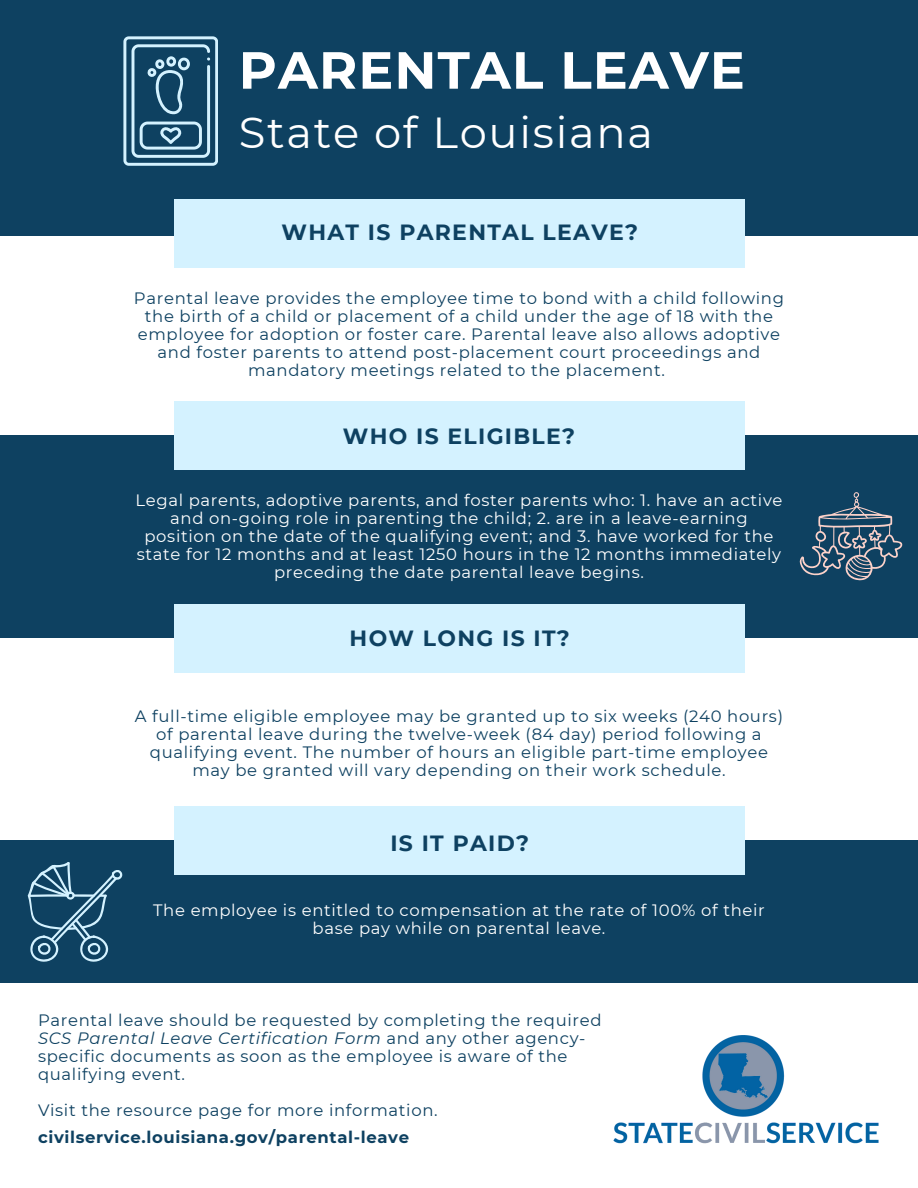
<style>
.page{position:relative;width:918px;height:1188px;background:#fff}
.page>*{position:absolute;margin:0;border:0;box-sizing:border-box;transform-origin:0 0}
.t1{font:700 52.2px "Montserrat";letter-spacing:.02em;color:#fff}
.t2{font:43.35px "Montserrat";letter-spacing:.04em;color:#fff}
.t3{font:700 21.9px "Montserrat";letter-spacing:.06em;color:#0e4161}
.t4{font:16.5px/18px "Montserrat";letter-spacing:.04em;color:#0e4161;text-align:center}
.t5{font:16.5px/18px "Montserrat";letter-spacing:.04em;color:#fff;text-align:center}
.t6{font:700 16.5px "Montserrat";letter-spacing:.04em;color:#0e4161}
.s1{font-style:italic}
</style>
<div class="page">
<div style="left:0;top:0;width:918px;height:236px;background:#0e4161"></div>
<div style="left:0;top:435px;width:918px;height:203px;background:#0e4161"></div>
<div style="left:0;top:840px;width:918px;height:143px;background:#0e4161"></div>
<img style="left:614px;top:1035px;width:265px;height:109px">
<div style="left:174px;top:200px;width:570px;height:68px;background:#d4f2ff"></div>
<div style="left:174px;top:401px;width:570px;height:69px;background:#d4f2ff"></div>
<div style="left:174px;top:604px;width:570px;height:69px;background:#d4f2ff"></div>
<div style="left:174px;top:806px;width:570px;height:69px;background:#d4f2ff"></div>
<svg style="left:123px;top:36px;width:95px;height:130px"></svg>
<svg style="left:800px;top:492px;width:103px;height:89px"></svg>
<svg style="left:27px;top:862px;width:96px;height:100px"></svg>
<p class="t1" style="left:239px;top:38px;width:508px">PARENTAL LEAVE</p>
<p class="t2" style="left:239px;top:106px;width:416px">State of Louisiana</p>
<p class="t3" style="left:282px;top:219px;width:358px">WHAT IS PARENTAL LEAVE?</p>
<p class="t4" style="left:134px;top:289px;width:651px">Parental leave provides the employee time to bond with a child following the birth of a child or placement of a child under the age of 18 with the employee for adoption or foster care. Parental leave also allows adoptive and foster parents to attend post-placement court proceedings and mandatory meetings related to the placement.</p>
<p class="t3" style="left:343px;top:423px;width:234px">WHO IS ELIGIBLE?</p>
<p class="t5" style="left:135px;top:491px;width:649px">Legal parents, adoptive parents, and foster parents who: 1. have an active and on-going role in parenting the child; 2. are in a leave-earning position on the date of the qualifying event; and 3. have worked for the state for 12 months and at least 1250 hours in the 12 months immediately preceding the date parental leave begins.</p>
<p class="t3" style="left:350px;top:624px;width:222px">HOW LONG IS IT?</p>
<p class="t4" style="left:135px;top:707px;width:650px">A full-time eligible employee may be granted up to six weeks (240 hours) of parental leave during the twelve-week (84 day) period following a qualifying event. The number of hours an eligible part-time employee may be granted will vary depending on their work schedule.</p>
<p class="t3" style="left:390px;top:829px;width:140px">IS IT PAID?</p>
<p class="t5" style="left:153px;top:901px;width:613px">The employee is entitled to compensation at the rate of 100% of their base pay while on parental leave.</p>
<p class="t4" style="left:38px;top:1011px;width:565px;text-align:left">Parental leave should be requested by completing the required <span class="s1">SCS Parental Leave Certification Form</span> and any other agency&shy;specific documents as soon as the employee is aware of the qualifying event.</p>
<p class="t4" style="left:38px;top:1101px;width:401px">Visit the resource page for more information.</p>
<p class="t6" style="left:38px;top:1127px;width:373px">civilservice.louisiana.gov/parental-leave</p>
</div>
